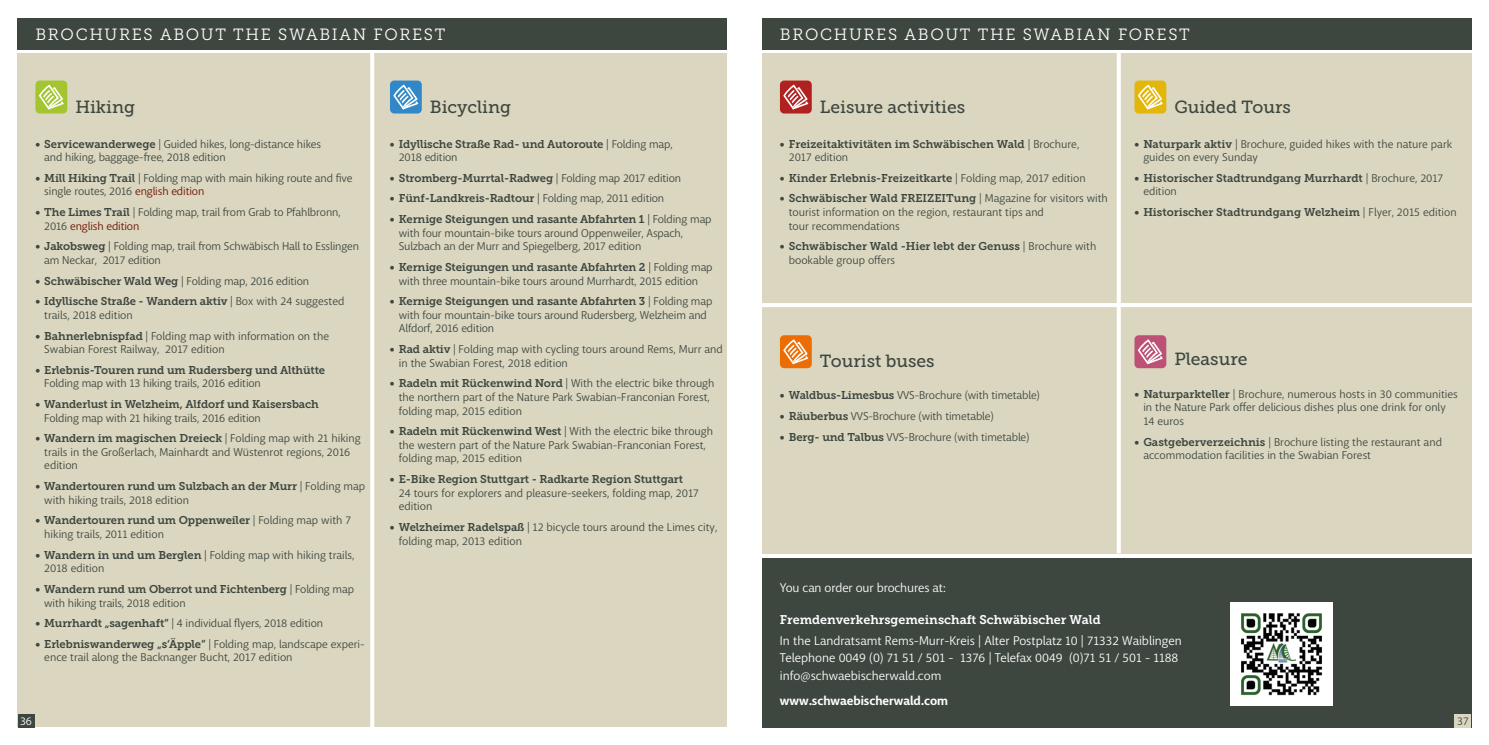
<style>
.page{position:relative;width:1489px;height:745px;background:#fff}
.page>*{position:absolute;margin:0;border:0;box-sizing:border-box;transform-origin:0 0}
.t1{font:17.5px "Museo Slab 500";color:#3d4740}
.t2{font:16.25px "Museo Slab 300";letter-spacing:.1em;color:#fff}
.t3{font:12.5px/17.5px "Macha";color:#fff}
.t4{font:12.5px "Museo Slab 700";color:#fff}
.t5{font:700 12.5px "Macha";color:#fff}
.t6{font:11.25px/13.6px "Macha";color:#3d4740}
.t7{font:11.25px "Museo Slab 700";letter-spacing:-.01em;color:#3d4740}
.t8{font:11.25px "Macha";color:#fff}
.s1{font-family:"Museo Slab 700"}
.s2{color:#6b1001}
.s3{font-family:"Macha"}
</style>
<div class="page">
<div style="left:762px;top:557px;width:708px;height:169px;background:#3d4740"></div>
<div style="left:18px;top:18px;width:708px;height:32px;background:#3d4740"></div>
<div style="left:18px;top:54px;width:708px;height:672px;background:#dbd6bf"></div>
<div style="left:35px;top:80px;width:32px;height:33px;background:#a2c531;border-radius:4px"></div>
<svg style="left:39px;top:84px;width:25px;height:25px"></svg>
<div style="left:762px;top:18px;width:708px;height:32px;background:#3d4740"></div>
<div style="left:762px;top:53px;width:708px;height:500px;background:#dbd6bf"></div>
<div style="left:390px;top:80px;width:32px;height:33px;background:#3188c9;border-radius:4px"></div>
<svg style="left:393px;top:84px;width:25px;height:25px"></svg>
<div style="left:780px;top:80px;width:31px;height:33px;background:#b02120;border-radius:4px"></div>
<svg style="left:783px;top:84px;width:25px;height:25px"></svg>
<div style="left:1134px;top:80px;width:32px;height:33px;background:#e3b60a;border-radius:4px"></div>
<svg style="left:1137px;top:84px;width:25px;height:25px"></svg>
<div style="left:1134px;top:335px;width:32px;height:33px;background:#bc5175;border-radius:4px"></div>
<svg style="left:1138px;top:339px;width:24px;height:25px"></svg>
<svg style="left:370px;top:53px;width:4px;height:674px;background:#fdfcfb"></svg>
<hr style="left:753px;top:303px;width:735px;height:4px;background:#fff">
<svg style="left:1116px;top:53px;width:4px;height:500px;fill:#fff"></svg>
<div style="left:780px;top:335px;width:31px;height:33px;background:#ed6d05;border-radius:4px"></div>
<svg style="left:783px;top:339px;width:25px;height:25px"></svg>
<div style="left:1454px;top:713px;width:16px;height:13px;background:#dbd6bf"></div>
<div style="left:18px;top:713px;width:16px;height:13px;background:#3d4740"></div>
<img style="left:1230px;top:602px;width:102px;height:102px">
<h2 class="t2" style="left:35px;top:25px;width:411px">BROCHURES ABOUT THE SWABIAN FOREST</h2>
<h2 class="t2" style="left:780px;top:25px;width:411px">BROCHURES ABOUT THE SWABIAN FOREST</h2>
<h1 class="t1" style="left:75px;top:97px;width:61px">Hiking</h1>
<p class="t6" style="left:44px;top:137px;width:278px;text-indent:-9px"><span class="s1">• Servicewanderwege</span> | Guided hikes, long-distance hikes and hiking, baggage-free, 2018 edition</p>
<p class="t6" style="left:44px;top:171px;width:310px;text-indent:-9px"><span class="s1">• Mill Hiking Trail</span> | Folding map with main hiking route and five single routes, 2016 <span class="s2">english edition</span></p>
<p class="t6" style="left:44px;top:205px;width:298px;text-indent:-9px"><span class="s1">• The Limes Trail</span> | Folding map, trail from Grab to Pfahlbronn,<br>2016 <span class="s2">english edition</span></p>
<p class="t6" style="left:44px;top:239px;width:316px;text-indent:-9px"><span class="s1">• Jakobsweg</span> | Folding map, trail from Schwäbisch Hall to Esslingen am Neckar, 2017 edition</p>
<p class="t6" style="left:35px;top:274px;width:275px"><span class="s1">• Schwäbischer Wald Weg</span> | Folding map, 2016 edition</p>
<p class="t7" style="left:35px;top:295px;width:310px">• Idyllische Straße - Wandern aktiv <span class="s3">| Box with 24 suggested</span></p>
<p class="t6" style="left:44px;top:308px;width:90px">trails, 2018 edition</p>
<p class="t6" style="left:44px;top:329px;width:286px;text-indent:-9px"><span class="s1">• Bahnerlebnispfad</span> | Folding map with information on the<br>Swabian Forest Railway, 2017 edition</p>
<p class="t7" style="left:35px;top:363px;width:291px">• Erlebnis-Touren rund um Rudersberg und Althütte</p>
<p class="t6" style="left:44px;top:376px;width:218px">Folding map with 13 hiking trails, 2016 edition</p>
<p class="t7" style="left:35px;top:397px;width:285px">• Wanderlust in Welzheim, Alfdorf und Kaisersbach</p>
<p class="t6" style="left:44px;top:411px;width:218px">Folding map with 21 hiking trails, 2016 edition</p>
<p class="t7" style="left:35px;top:432px;width:327px">• Wandern im magischen Dreieck <span class="s3">| Folding map with 21 hiking</span></p>
<p class="t6" style="left:44px;top:445px;width:307px">trails in the Großerlach, Mainhardt and Wüstenrot regions, 2016 edition</p>
<p class="t7" style="left:35px;top:479px;width:331px">• Wandertouren rund um Sulzbach an der Murr <span class="s3">| Folding map</span></p>
<p class="t6" style="left:44px;top:493px;width:146px">with hiking trails, 2018 edition</p>
<p class="t7" style="left:35px;top:514px;width:317px">• Wandertouren rund um Oppenweiler <span class="s3">| Folding map with 7</span></p>
<p class="t6" style="left:44px;top:527px;width:121px">hiking trails, 2011 edition</p>
<p class="t6" style="left:44px;top:547px;width:312px;text-indent:-9px"><span class="s1">• Wandern in und um Berglen</span> | Folding map with hiking trails,<br>2018 edition</p>
<p class="t7" style="left:35px;top:582px;width:320px">• Wandern rund um Oberrot und Fichtenberg <span class="s3">| Folding map</span></p>
<p class="t6" style="left:44px;top:595px;width:143px">with hiking trails, 2018 edition</p>
<p class="t6" style="left:35px;top:616px;width:289px"><span class="s1">• Murrhardt „sagenhaft“</span> | 4 individual flyers, 2018 edition</p>
<p class="t6" style="left:44px;top:637px;width:322px;text-indent:-9px"><span class="s1">• Erlebniswanderweg „s‘Äpple“</span> | Folding map, landscape experi&shy;ence trail along the Backnanger Bucht, 2017 edition</p>
<h1 class="t1" style="left:430px;top:97px;width:83px">Bicycling</h1>
<p class="t7" style="left:390px;top:137px;width:284px">• Idyllische Straße Rad- und Autoroute <span class="s3">| Folding map,</span></p>
<p class="t6" style="left:399px;top:150px;width:60px">2018 edition</p>
<p class="t7" style="left:390px;top:171px;width:293px">• Stromberg-Murrtal-Radweg <span class="s3">| Folding map 2017 edition</span></p>
<p class="t7" style="left:390px;top:192px;width:276px">• Fünf-Landkreis-Radtour <span class="s3">| Folding map, 2011 edition</span></p>
<p class="t7" style="left:390px;top:213px;width:323px">• Kernige Steigungen und rasante Abfahrten 1 <span class="s3">| Folding map</span></p>
<p class="t6" style="left:399px;top:226px;width:286px">with four mountain-bike tours around Oppenweiler, Aspach,<br>Sulzbach an der Murr and Spiegelberg, 2017 edition</p>
<p class="t7" style="left:390px;top:260px;width:324px">• Kernige Steigungen und rasante Abfahrten 2 <span class="s3">| Folding map</span></p>
<p class="t6" style="left:399px;top:274px;width:301px">with three mountain-bike tours around Murrhardt, 2015 edition</p>
<p class="t7" style="left:390px;top:295px;width:324px">• Kernige Steigungen und rasante Abfahrten 3 <span class="s3">| Folding map</span></p>
<p class="t6" style="left:399px;top:308px;width:309px">with four mountain-bike tours around Rudersberg, Welzheim and<br>Alfdorf, 2016 edition</p>
<p class="t6" style="left:399px;top:342px;width:325px;text-indent:-9px"><span class="s1">• Rad aktiv</span> | Folding map with cycling tours around Rems, Murr and in the Swabian Forest, 2018 edition</p>
<p class="t6" style="left:399px;top:376px;width:317px;text-indent:-9px"><span class="s1">• Radeln mit Rückenwind Nord</span> | With the electric bike through the northern part of the Nature Park Swabian-Franconian Forest, folding map, 2015 edition</p>
<p class="t6" style="left:399px;top:424px;width:316px;text-indent:-9px"><span class="s1">• Radeln mit Rückenwind West</span> | With the electric bike through the western part of the Nature Park Swabian-Franconian Forest, folding map, 2015 edition</p>
<p class="t7" style="left:390px;top:472px;width:295px">• E-Bike Region Stuttgart - Radkarte Region Stuttgart</p>
<p class="t6" style="left:399px;top:486px;width:301px">24 tours for explorers and pleasure-seekers, folding map, 2017 edition</p>
<p class="t6" style="left:399px;top:520px;width:320px;text-indent:-9px"><span class="s1">• Welzheimer Radelspaß</span> | 12 bicycle tours around the Limes city, folding map, 2013 edition</p>
<h1 class="t1" style="left:819px;top:97px;width:147px">Leisure activities</h1>
<p class="t7" style="left:780px;top:137px;width:301px">• Freizeitaktivitäten im Schwäbischen Wald <span class="s3">| Brochure,</span></p>
<p class="t6" style="left:788px;top:150px;width:61px">2017 edition</p>
<p class="t7" style="left:780px;top:171px;width:307px">• Kinder Erlebnis-Freizeitkarte <span class="s3">| Folding map, 2017 edition</span></p>
<p class="t7" style="left:780px;top:192px;width:329px">• Schwäbischer Wald FREIZEITung <span class="s3">| Magazine for visitors with</span></p>
<p class="t6" style="left:788px;top:205px;width:257px">tourist information on the region, restaurant tips and tour recommendations</p>
<p class="t7" style="left:780px;top:240px;width:318px">• Schwäbischer Wald -Hier lebt der Genuss <span class="s3">| Brochure with</span></p>
<p class="t6" style="left:788px;top:253px;width:108px">bookable group offers</p>
<h1 class="t1" style="left:1174px;top:97px;width:118px">Guided Tours</h1>
<p class="t6" style="left:1143px;top:137px;width:310px;text-indent:-9px"><span class="s1">• Naturpark aktiv</span> | Brochure, guided hikes with the nature park guides on every Sunday</p>
<p class="t7" style="left:1134px;top:171px;width:310px">• Historischer Stadtrundgang Murrhardt <span class="s3">| Brochure, 2017</span></p>
<p class="t6" style="left:1143px;top:185px;width:35px">edition</p>
<p class="t7" style="left:1134px;top:206px;width:324px">• Historischer Stadtrundgang Welzheim <span class="s3">| Flyer, 2015 edition</span></p>
<h1 class="t1" style="left:819px;top:350px;width:116px">Tourist buses</h1>
<p class="t6" style="left:780px;top:388px;width:261px"><span class="s1">• Waldbus-Limesbus</span> VVS-Brochure (with timetable)</p>
<p class="t6" style="left:780px;top:409px;width:215px"><span class="s1">• Räuberbus</span> VVS-Brochure (with timetable)</p>
<p class="t6" style="left:780px;top:430px;width:251px"><span class="s1">• Berg- und Talbus</span> VVS-Brochure (with timetable)</p>
<h1 class="t1" style="left:1174px;top:349px;width:75px">Pleasure</h1>
<p class="t6" style="left:1143px;top:387px;width:316px;text-indent:-9px"><span class="s1">• Naturparkteller</span> | Brochure, numerous hosts in 30 communities in the Nature Park offer delicious dishes plus one drink for only<br>14 euros</p>
<p class="t6" style="left:1143px;top:435px;width:300px;text-indent:-9px"><span class="s1">• Gastgeberverzeichnis</span> | Brochure listing the restaurant and accommodation facilities in the Swabian Forest</p>
<p class="t3" style="left:780px;top:578px;width:167px">You can order our brochures at:</p>
<p class="t4" style="left:780px;top:612px;width:322px">Fremdenverkehrsgemeinschaft Schwäbischer Wald</p>
<p class="t3" style="left:780px;top:631px;width:403px">In the Landratsamt Rems-Murr-Kreis | Alter Postplatz 10 | 71332 Waiblingen<br>Telephone 0049 (0) 71 51 / 501 - 1376 | Telefax 0049 (0)71 51 / 501 - 1188 info@schwaebischerwald.com</p>
<p class="t5" style="left:780px;top:691px;width:170px">www.schwaebischerwald.com</p>
<p class="t8" style="left:20px;top:713px;width:14px">36</p>
<p class="t6" style="left:1456px;top:713px;width:13px">37</p>
</div>
